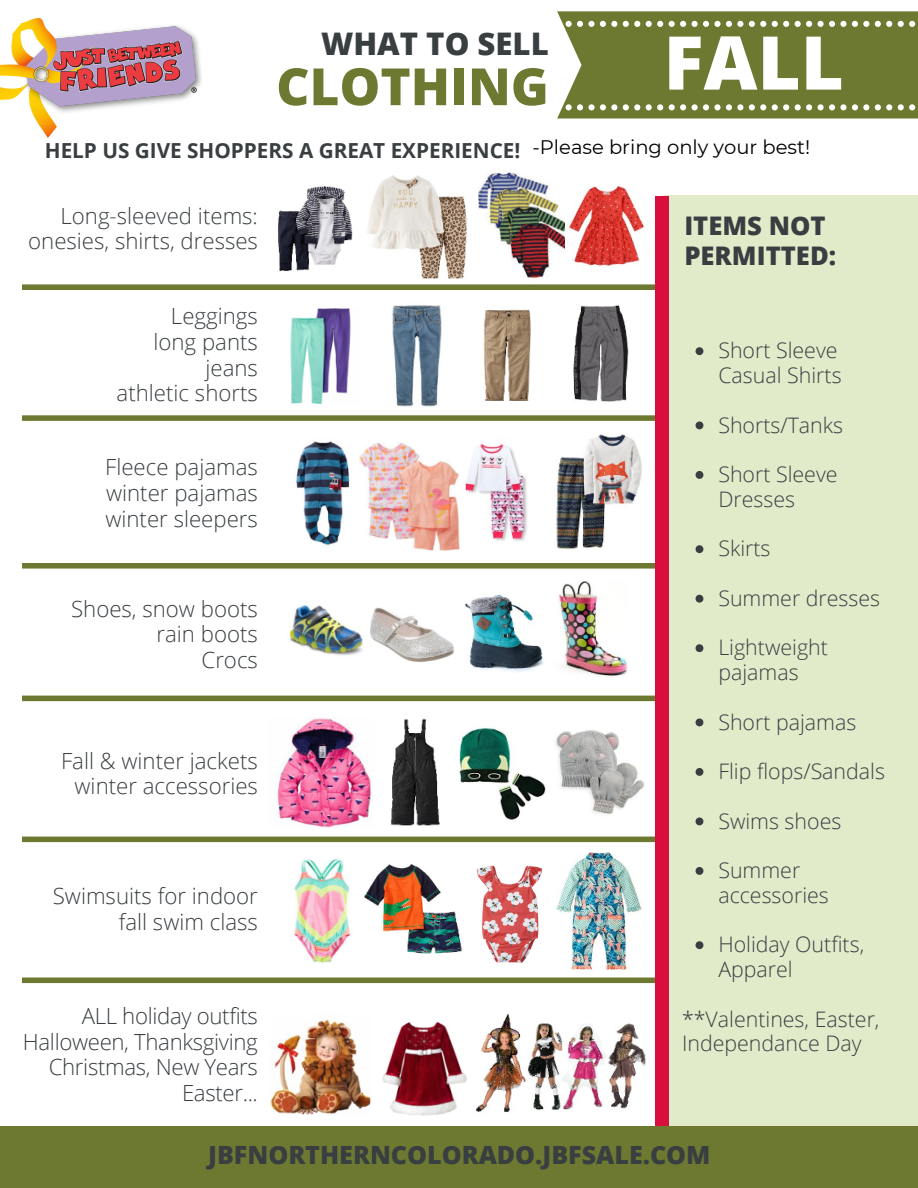
<style>
.page{position:relative;width:918px;height:1188px;background:#fff}
.page>*{position:absolute;margin:0;border:0;box-sizing:border-box;transform-origin:0 0}
.t1{font:800 74.25px "Open Sans";color:#fff}
.t2{font:800 51.3px "Open Sans";color:#6d7931}
.t3{font:800 31.2px "Open Sans";color:#393e41}
.t4{font:800 25.65px/29.4px "Open Sans";color:#393e41}
.t5{font:800 25.05px "Open Sans";color:#393e41}
.t6{font:300 22.2px/25.7px "Open Sans";color:#393e41;text-align:right}
.t7{font:300 21.3px/24.8px "Open Sans";color:#393e41}
.t8{font:700 20.7px "Open Sans";color:#393e41}
.t9{font:19.5px "Montserrat";color:#000}
</style>
<div class="page">
<img style="left:0;top:19px;width:202px;height:118px">
<svg style="left:557px;top:11px;width:361px;height:107px;background:#798442"></svg>
<svg style="left:23px;top:284px;width:632px;height:6px;background:#778240"></svg>
<svg style="left:23px;top:695px;width:632px;height:7px;background:#8a945b"></svg>
<svg style="left:23px;top:969px;width:632px;height:15px"></svg>
<div style="left:663px;top:196px;width:255px;height:992px;background:#e1ebca"></div>
<svg style="left:696px;top:347px;width:7px;height:8px"></svg>
<svg style="left:23px;top:400px;width:681px;height:29px"></svg>
<svg style="left:696px;top:471px;width:7px;height:8px"></svg>
<svg style="left:23px;top:545px;width:681px;height:24px"></svg>
<svg style="left:696px;top:595px;width:7px;height:8px"></svg>
<svg style="left:696px;top:644px;width:7px;height:8px"></svg>
<svg style="left:696px;top:718px;width:7px;height:8px"></svg>
<svg style="left:696px;top:768px;width:7px;height:8px"></svg>
<svg style="left:23px;top:817px;width:681px;height:26px"></svg>
<svg style="left:696px;top:867px;width:7px;height:8px"></svg>
<svg style="left:696px;top:941px;width:7px;height:8px"></svg>
<div style="left:655px;top:196px;width:14px;height:992px;background:#d80f3d"></div>
<img style="left:278px;top:186px;width:75px;height:85px">
<img style="left:367px;top:175px;width:100px;height:104px">
<img style="left:479px;top:172px;width:86px;height:106px">
<img style="left:569px;top:185px;width:75px;height:81px">
<img style="left:282px;top:308px;width:77px;height:96px">
<img style="left:483px;top:309px;width:48px;height:91px">
<img style="left:381px;top:305px;width:71px;height:102px">
<img style="left:552px;top:305px;width:96px;height:96px">
<img style="left:465px;top:443px;width:63px;height:98px">
<img style="left:288px;top:441px;width:70px;height:106px">
<img style="left:552px;top:434px;width:95px;height:116px">
<img style="left:287px;top:605px;width:76px;height:50px">
<img style="left:370px;top:607px;width:83px;height:56px">
<img style="left:465px;top:594px;width:78px;height:78px">
<img style="left:559px;top:581px;width:69px;height:95px">
<img style="left:268px;top:718px;width:110px;height:109px">
<img style="left:376px;top:718px;width:77px;height:108px">
<img style="left:459px;top:727px;width:87px;height:103px">
<img style="left:553px;top:730px;width:93px;height:88px">
<img style="left:292px;top:858px;width:59px;height:105px">
<img style="left:364px;top:864px;width:98px;height:90px">
<img style="left:476px;top:866px;width:66px;height:97px">
<img style="left:556px;top:852px;width:86px;height:117px">
<img style="left:270px;top:1019px;width:101px;height:95px">
<img style="left:382px;top:1021px;width:85px;height:95px">
<img style="left:476px;top:1014px;width:170px;height:99px">
<div style="left:0;top:1126px;width:918px;height:62px;background:#6d7931"></div>
<img style="left:359px;top:442px;width:100px;height:108px">
<p class="t3" style="left:321px;top:22px;width:229px">WHAT TO SELL</p>
<p class="t2" style="left:276px;top:50px;width:274px">CLOTHING</p>
<p class="t1" style="left:664px;top:10px;width:182px">FALL</p>
<p class="t8" style="left:45px;top:136px;width:477px">HELP US GIVE SHOPPERS A GREAT EXPERIENCE!</p>
<p class="t9" style="left:532px;top:135px;width:279px">-Please bring only your best!</p>
<p class="t6" style="left:28px;top:202px;width:231px">Long-sleeved items: onesies, shirts, dresses</p>
<p class="t6" style="left:117px;top:303px;width:143px">Leggings<br>long pants jeans<br>athletic shorts</p>
<p class="t6" style="left:105px;top:454px;width:154px;text-align:justify">Fleece pajamas winter pajamas winter sleepers</p>
<p class="t6" style="left:71px;top:595px;width:188px">Shoes, snow boots rain boots<br>Crocs</p>
<p class="t6" style="left:61px;top:747px;width:198px">Fall &amp; winter jackets winter accessories</p>
<p class="t6" style="left:53px;top:883px;width:207px">Swimsuits for indoor fall swim class</p>
<p class="t6" style="left:23px;top:1003px;width:237px">ALL holiday outfits<br>Halloween, Thanksgiving<br>Christmas, New Years<br>Easter...</p>
<p class="t4" style="left:684px;top:211px;width:153px">ITEMS NOT<br>PERMITTED:</p>
<p class="t7" style="left:718px;top:338px;width:125px">Short Sleeve<br>Casual Shirts</p>
<h3 class="t7" style="left:718px;top:412px;width:126px">Shorts/Tanks</h3>
<h2 class="t7" style="left:718px;top:462px;width:121px">Short Sleeve<br>Dresses</h2>
<p class="t7" style="left:718px;top:536px;width:54px">Skirts</p>
<h1 class="t7" style="left:718px;top:585px;width:163px">Summer dresses</h1>
<p class="t7" style="left:718px;top:635px;width:111px">Lightweight pajamas</p>
<h5 class="t7" style="left:718px;top:709px;width:140px">Short pajamas</h5>
<p class="t7" style="left:718px;top:759px;width:168px">Flip flops/Sandals</p>
<p class="t7" style="left:718px;top:808px;width:124px">Swims shoes</p>
<p class="t7" style="left:718px;top:858px;width:112px">Summer accessories</p>
<p class="t7" style="left:718px;top:932px;width:147px">Holiday Outfits,<br>Apparel</p>
<h4 class="t7" style="left:682px;top:1006px;width:199px">**Valentines, Easter,<br>Independance Day</h4>
<h6 class="t5" style="left:208px;top:1138px;width:504px">JBFNORTHERNCOLORADO.JBFSALE.COM</h6>
</div>
